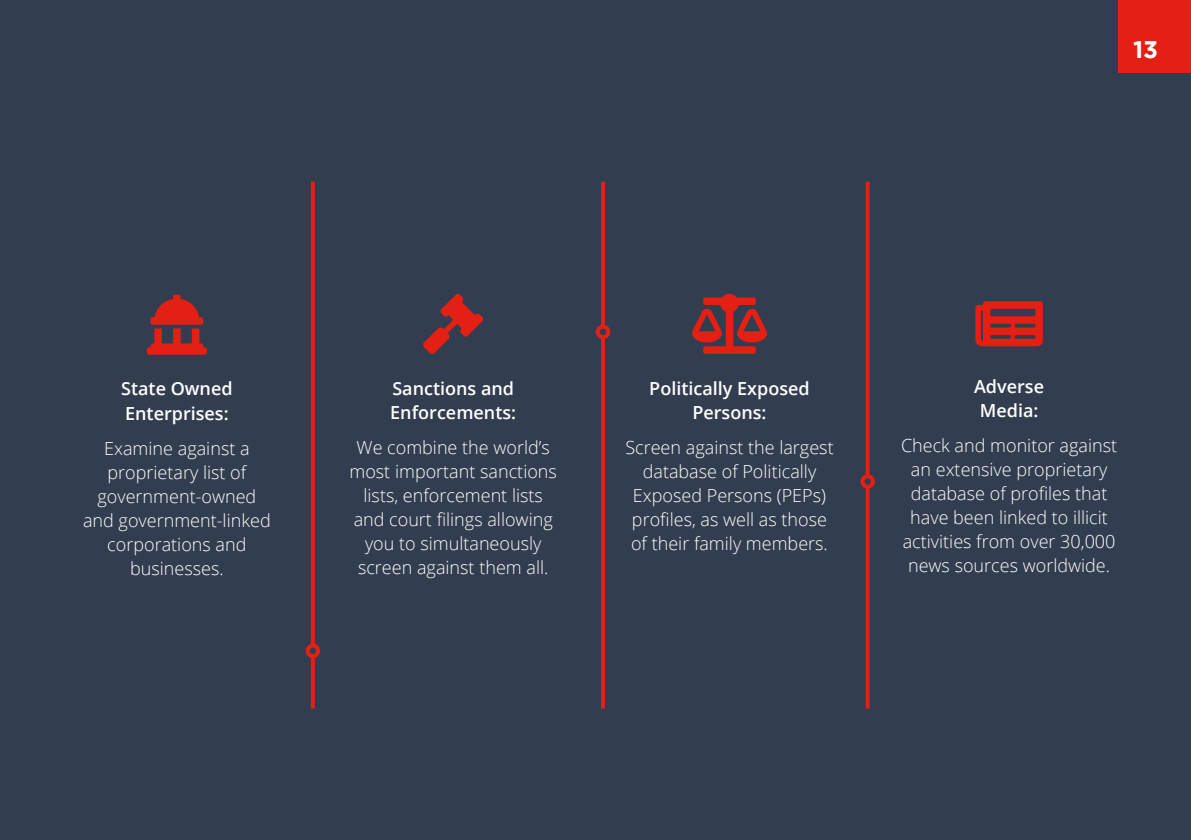
<style>
.page{position:relative;width:1191px;height:840px;background:#fff}
.page>*{position:absolute;margin:0;border:0;box-sizing:border-box;transform-origin:0 0}
.t1{font:60px "Font Awesome 5 Pro Solid";color:#e41f13}
.t2{font:700 24px "Gotham";color:#fff}
.t3{font:300 18px/24px "Open Sans";color:#fff;text-align:center}
.t4{font:600 18px/24px "Open Sans";color:#fff}
</style>
<div class="page">
<div style="left:0;top:0;width:1191px;height:839px;background:#323e50"></div>
<svg style="left:311px;top:181px;width:4px;height:527px;background:#de1f14"></svg>
<hr style="left:601px;top:181px;width:4px;height:527px;background:#e41f13">
<svg style="left:865px;top:181px;width:4px;height:527px;background:#c5241d"></svg>
<div style="left:308px;top:645px;width:10px;height:10px;background:#323e50;border-radius:50%"></div>
<div style="left:306px;top:643px;width:14px;height:14px;border:4px solid #e41f13;border-radius:50%"></div>
<div style="left:598px;top:326px;width:10px;height:11px;background:#323e50;border-radius:50%"></div>
<div style="left:596px;top:324px;width:14px;height:15px;border:4px solid #e41f13;border-radius:50%"></div>
<div style="left:862px;top:476px;width:11px;height:10px;background:#323e50;border-radius:50%"></div>
<div style="left:860px;top:474px;width:15px;height:14px;border:4px solid #e41f13;border-radius:50%"></div>
<div style="left:1119px;top:0;width:72px;height:72px;background:#e41f13"></div>
<h2 class="t2" style="left:1133px;top:35px;width:27px">13</h2>
<h1 class="t1" style="left:147px;top:294px;width:62px">●■●▼</h1>
<p class="t4" style="left:121px;top:376px;width:113px">State Owned<br>Enterprises:</p>
<p class="t3" style="left:83px;top:435px;width:189px">Examine against a proprietary list of government-owned and government-linked corporations and businesses.</p>
<p class="t4" style="left:390px;top:375px;width:127px">Sanctions and<br>Enforcements:</p>
<p class="t3" style="left:349px;top:434px;width:209px">We combine the world’s most important sanctions lists, enforcement lists and court filings allowing you to simultaneously screen against them all.</p>
<h1 class="t1" style="left:692px;top:293px;width:77px">●■▲●</h1>
<p class="t4" style="left:649px;top:375px;width:162px;text-align:center">Politically Exposed<br>Persons:</p>
<p class="t3" style="left:625px;top:434px;width:210px">Screen against the largest database of Politically<br>Exposed Persons (PEPs) profiles, as well as those of their family members.</p>
<p class="t4" style="left:974px;top:373px;width:72px;text-align:center">Adverse<br>Media:</p>
<p class="t3" style="left:901px;top:433px;width:218px">Check and monitor against an extensive proprietary database of profiles that have been linked to illicit activities from over 30,000 news sources worldwide.</p>
</div>
